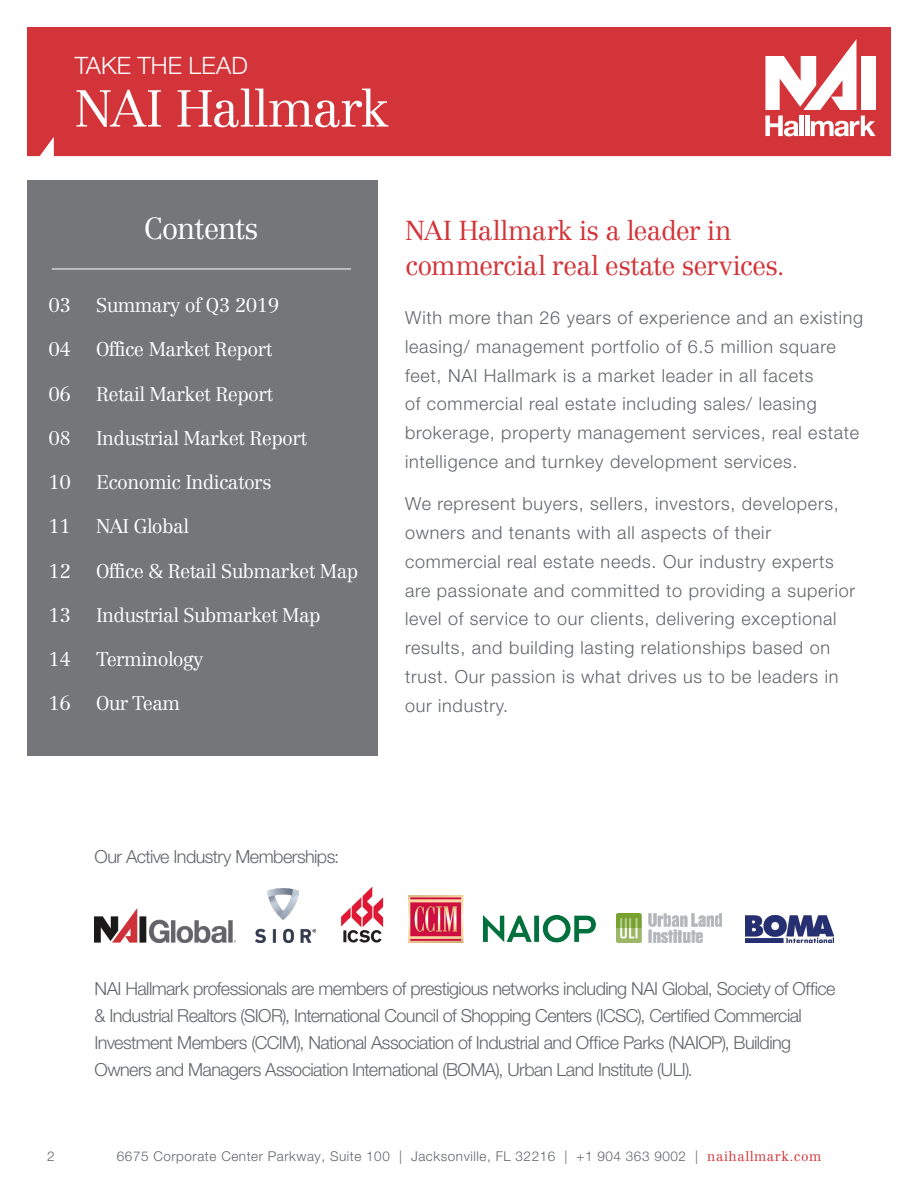
<style>
.page{position:relative;width:918px;height:1188px;background:#fff}
.page>*{position:absolute;margin:0;border:0;box-sizing:border-box;transform-origin:0 0}
.Header_Serif{font:300 51px "Centennial LT Std";letter-spacing:-.015em;color:#fff}
.Header_Serif-2{font:300 30px "Centennial LT Std";letter-spacing:-.045em;color:#fff}
.Header_Serif-3{font:300 27px/34.5px "Centennial LT Std";letter-spacing:-.025em;color:#d23439}
.Subhead_Sans{font:300 24px "Helvetica Neue LT Std";color:#fff}
.Subhead_Serif{font:300 19.5px "Centennial LT Std";letter-spacing:-.03em;color:#fff}
.Body_Sans{font:300 18px/28.8px "Helvetica Neue LT Std";letter-spacing:.04em;color:#62656a}
.Body_Sans-2{font:300 18px/27px "Helvetica Neue LT Std";letter-spacing:-.03em;color:#62656a}
.t1{font:300 13.5px "Helvetica Neue LT Std";letter-spacing:.04em;color:#62656a}
.s1{font-family:"Centennial LT Std";color:#d23439}
</style>
<div class="page">
<div style="left:27px;top:27px;width:864px;height:129px;background:#d23439"></div>
<div style="left:861px;top:56px;width:15px;height:54px;background:#fff"></div>
<svg style="left:765px;top:39px;width:92px;height:71px"></svg>
<svg style="left:765px;top:116px;width:33px;height:20px"></svg>
<div style="left:799px;top:116px;width:5px;height:20px;background:#fff"></div>
<hr style="left:805px;top:116px;width:4px;height:20px;background:#fff">
<svg style="left:811px;top:116px;width:65px;height:20px"></svg>
<img style="left:255px;top:889px;width:61px;height:54px">
<img style="left:95px;top:909px;width:141px;height:34px">
<img style="left:408px;top:895px;width:56px;height:48px">
<img style="left:484px;top:916px;width:111px;height:27px">
<img style="left:341px;top:886px;width:43px;height:57px">
<img style="left:746px;top:916px;width:87px;height:27px">
<img style="left:616px;top:913px;width:105px;height:30px">
<div style="left:27px;top:180px;width:351px;height:576px;background:#74767a"></div>
<hr style="left:52px;top:269px;width:299px;height:1px;background:#fff">
<p class="Subhead_Sans" style="left:75px;top:51px;width:175px">TAKE THE LEAD</p>
<p class="Header_Serif" style="left:75px;top:78px;width:316px">NAI Hallmark</p>
<p class="Subhead_Serif" style="left:49px;top:294px;width:24px">03</p>
<p class="Subhead_Serif" style="left:49px;top:338px;width:24px">04</p>
<p class="Subhead_Serif" style="left:49px;top:382px;width:24px">06</p>
<p class="Subhead_Serif" style="left:49px;top:426px;width:24px">08</p>
<p class="Subhead_Serif" style="left:49px;top:471px;width:24px">10</p>
<p class="Subhead_Serif" style="left:49px;top:515px;width:24px">11</p>
<p class="Subhead_Serif" style="left:49px;top:559px;width:24px">12</p>
<p class="Subhead_Serif" style="left:49px;top:603px;width:24px">13</p>
<p class="Subhead_Serif" style="left:49px;top:648px;width:24px">14</p>
<p class="Subhead_Serif" style="left:49px;top:692px;width:24px">16</p>
<p class="Header_Serif-2" style="left:144px;top:211px;width:116px">Contents</p>
<p class="Header_Serif-3" style="left:405px;top:214px;width:381px">NAI Hallmark is a leader in commercial real estate services.</p>
<p class="Subhead_Serif" style="left:96px;top:294px;width:185px">Summary of Q3 2019</p>
<p class="Subhead_Serif" style="left:96px;top:338px;width:178px">Office Market Report</p>
<p class="Subhead_Serif" style="left:96px;top:382px;width:179px">Retail Market Report</p>
<p class="Subhead_Serif" style="left:96px;top:426px;width:213px">Industrial Market Report</p>
<p class="Subhead_Serif" style="left:96px;top:471px;width:177px">Economic Indicators</p>
<p class="Subhead_Serif" style="left:96px;top:515px;width:94px">NAI Global</p>
<p class="Subhead_Serif" style="left:96px;top:559px;width:264px">Office &amp; Retail Submarket Map</p>
<p class="Subhead_Serif" style="left:96px;top:603px;width:226px">Industrial Submarket Map</p>
<p class="Subhead_Serif" style="left:96px;top:648px;width:109px">Terminology</p>
<p class="Subhead_Serif" style="left:96px;top:692px;width:86px">Our Team</p>
<p class="Body_Sans" style="left:405px;top:303px;width:460px">With more than 26 years of experience and an existing leasing/ management portfolio of 6.5 million square feet, NAI Hallmark is a market leader in all facets<br>of commercial real estate including sales/ leasing brokerage, property management services, real estate intelligence and turnkey development services.</p>
<p class="Body_Sans" style="left:405px;top:489px;width:452px">We represent buyers, sellers, investors, developers, owners and tenants with all aspects of their commercial real estate needs. Our industry experts are passionate and committed to providing a superior level of service to our clients, delivering exceptional results, and building lasting relationships based on trust. Our passion is what drives us to be leaders in our industry.</p>
<p class="Body_Sans-2" style="left:94px;top:843px;width:246px">Our Active Industry Memberships:</p>
<p class="Body_Sans-2" style="left:94px;top:975px;width:743px">NAI Hallmark professionals are members of prestigious networks including NAI Global, Society of Office &amp; Industrial Realtors (SIOR), International Council of Shopping Centers (ICSC), Certified Commercial Investment Members (CCIM), National Association of Industrial and Office Parks (NAIOP), Building Owners and Managers Association International (BOMA), Urban Land Institute (ULI).</p>
<p class="t1" style="left:47px;top:1148px;width:9px">2</p>
<p class="t1" style="left:117px;top:1148px;width:706px">6675 Corporate Center Parkway, Suite 100 | Jacksonville, FL 32216 | +1 904 363 9002 | <span class="s1">naihallmark.com</span></p>
</div>
